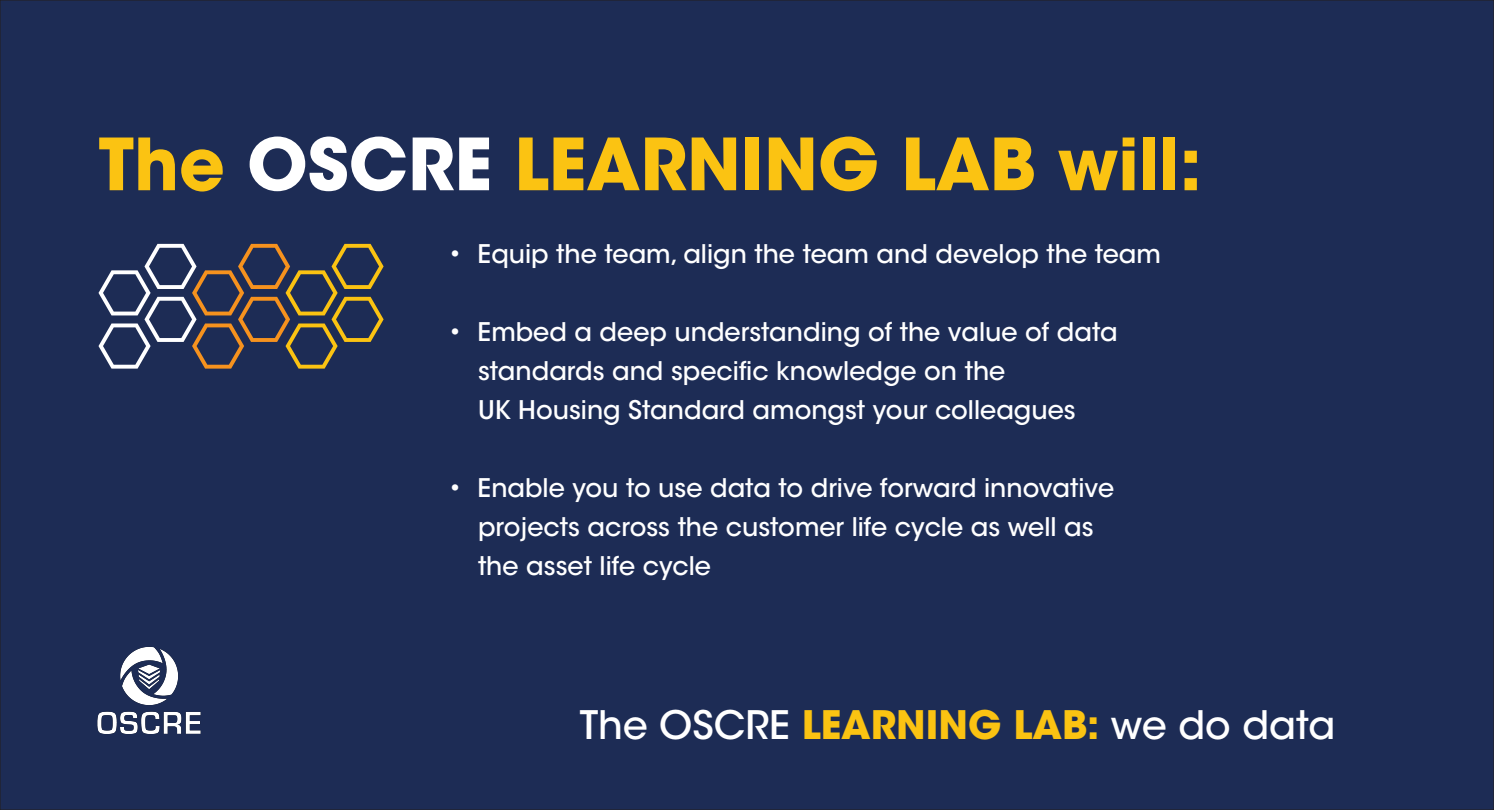
<style>
.page{position:relative;width:1494px;height:810px;background:#1d2c55}
.page>*{position:absolute;margin:0;border:0;box-sizing:border-box;transform-origin:0 0}
.t1{font:71.25px "ITC Avant Garde MM 740 750";color:#fbc312}
.t2{font:39px "ITC Avant Garde MM 445 750";color:#fff}
.t3{font:25.5px/39px "ITC Avant Garde MM 445 750";color:#fff}
.s1{color:#fff}
.s2{font-family:"ITC Avant Garde MM 740 750";color:#fbc312}
</style>
<div class="page">
<svg style="left:99px;top:244px;width:285px;height:125px;background:#464858"></svg>
<img style="left:92px;top:643px;width:114px;height:96px">
<h1 class="t1" style="left:99px;top:123px;width:1105px">The <span class="s1">OSCRE</span> LEARNING LAB will:</h1>
<p class="t3" style="left:448px;top:235px;width:715px">• Equip the team, align the team and develop the team</p>
<p class="t3" style="left:478px;top:313px;width:641px;text-indent:-30px">• Embed a deep understanding of the value of data standards and specific knowledge on the<br>UK Housing Standard amongst your colleagues</p>
<p class="t3" style="left:478px;top:469px;width:638px;text-indent:-30px">• Enable you to use data to drive forward innovative projects across the customer life cycle as well as the asset life cycle</p>
<h2 class="t2" style="left:580px;top:702px;width:757px">The OSCRE <span class="s2">LEARNING LAB:</span> we do data</h2>
</div>
